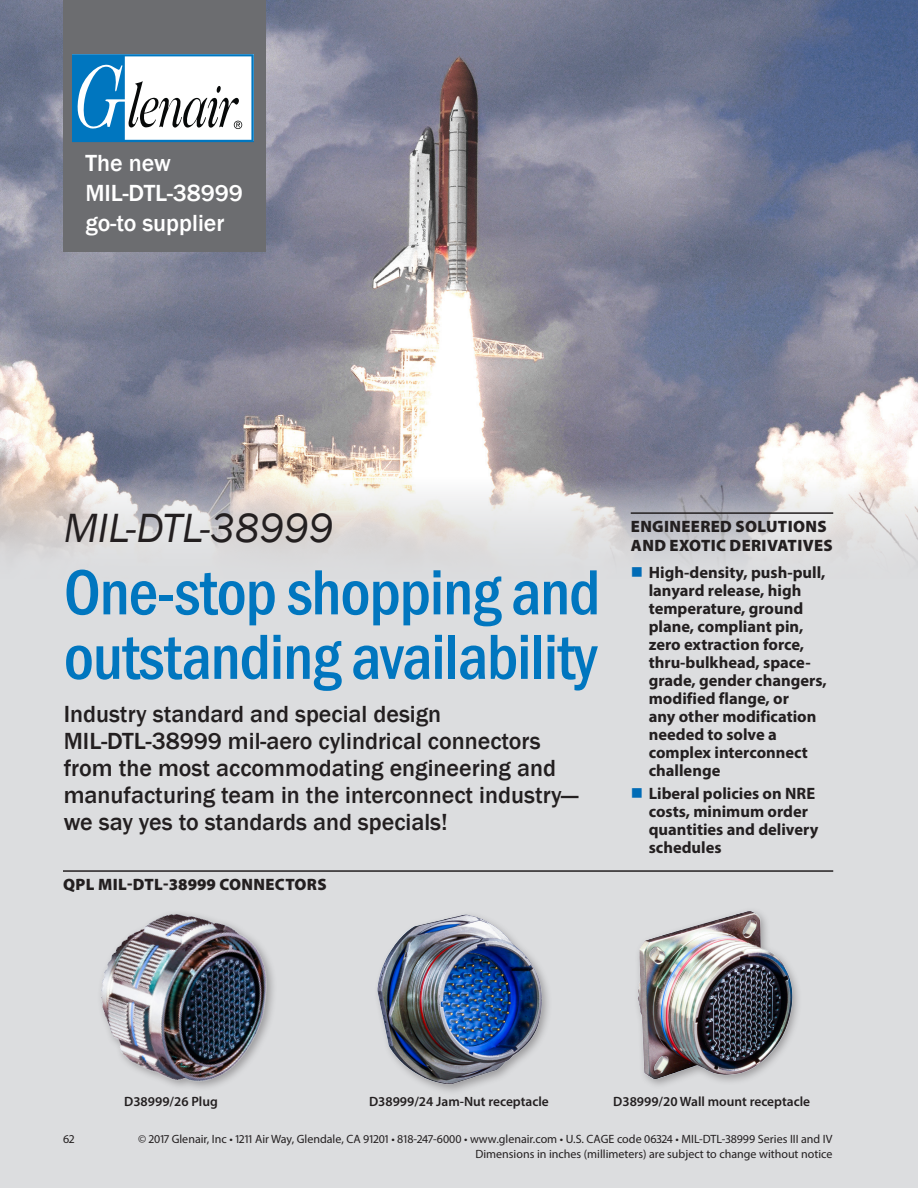
<style>
.page{position:relative;width:918px;height:1188px;background:#dcdddf}
.page>*{position:absolute;margin:0;border:0;box-sizing:border-box;transform-origin:0 0}
.splash_blue_h{font:500 condensed 66px/64.5px "Franklin Gothic";letter-spacing:-.02em;color:#0076bf}
.splash_series_head_K{font:italic 42px "Franklin Gothic";color:#231f20}
.IS_page_h{font:500 24px/27px "Franklin Gothic";color:#231f20}
.gray_h_prod{font:500 24px/30px "Franklin Gothic";color:#fff}
.t1{font:700 16.5px/18px "Myriad Pro";color:#231f20}
.head_w__ra{font:900 16.5px/19.5px "Myriad Pro";letter-spacing:.02em;color:#231f20}
.cap_center{font:600 13.5px "Myriad Pro";color:#231f20}
.t2{font:12px/15px "Myriad Pro";color:#231f20;text-align:right}
</style>
<div class="page">
<img style="left:0;top:0;width:918px;height:560px">
<hr style="left:631px;top:512px;width:202px;height:2px;background:#231f20">
<div style="left:63px;top:0;width:203px;height:252px;background:#6c6d70"></div>
<svg style="left:72px;top:54px;width:182px;height:88px;background:#a0c3d9"></svg>
<img style="left:101px;top:913px;width:173px;height:175px">
<img style="left:377px;top:914px;width:172px;height:174px">
<img style="left:638px;top:911px;width:160px;height:168px">
<hr style="left:63px;top:870px;width:770px;height:2px;background:#231f20">
<p class="gray_h_prod" style="left:86px;top:149px;width:159px">The new<br>MIL-DTL-38999 go-to supplier</p>
<p class="splash_series_head_K" style="left:64px;top:501px;width:271px">MIL-DTL-38999</p>
<p class="splash_blue_h" style="left:64px;top:560px;width:538px">One-stop shopping and outstanding availability</p>
<p class="IS_page_h" style="left:64px;top:701px;width:516px">Industry standard and special design MIL-DTL-38999 mil-aero cylindrical connectors from the most accommodating engineering and manufacturing team in the interconnect industry— we say yes to standards and specials!</p>
<p class="head_w__ra" style="left:63px;top:875px;width:265px">QPL MIL-DTL-38999 CONNECTORS</p>
<p class="head_w__ra" style="left:631px;top:517px;width:203px">ENGINEERED SOLUTIONS<br>AND EXOTIC DERIVATIVES</p>
<p class="t1" style="left:649px;top:563px;width:179px">High-density, push-pull, lanyard release, high temperature, ground plane, compliant pin, zero extraction force, thru-bulkhead, space&shy;grade, gender changers, modified flange, or<br>any other modification needed to solve a complex interconnect challenge</p>
<p class="t1" style="left:649px;top:784px;width:171px">Liberal policies on NRE costs, minimum order quantities and delivery schedules</p>
<p class="cap_center" style="left:124px;top:1092px;width:95px">D38999/26 Plug</p>
<p class="cap_center" style="left:369px;top:1092px;width:181px">D38999/24 Jam-Nut receptacle</p>
<p class="cap_center" style="left:613px;top:1092px;width:199px">D38999/20 Wall mount receptacle</p>
<p class="t2" style="left:63px;top:1131px;width:13px">62</p>
<p class="t2" style="left:138px;top:1131px;width:696px">© 2017 Glenair, Inc • 1211 Air Way, Glendale, CA 91201 • 818-247-6000 • www.glenair.com • U.S. CAGE code 06324 • MIL-DTL-38999 Series III and IV<br>Dimensions in inches (millimeters) are subject to change without notice</p>
</div>
